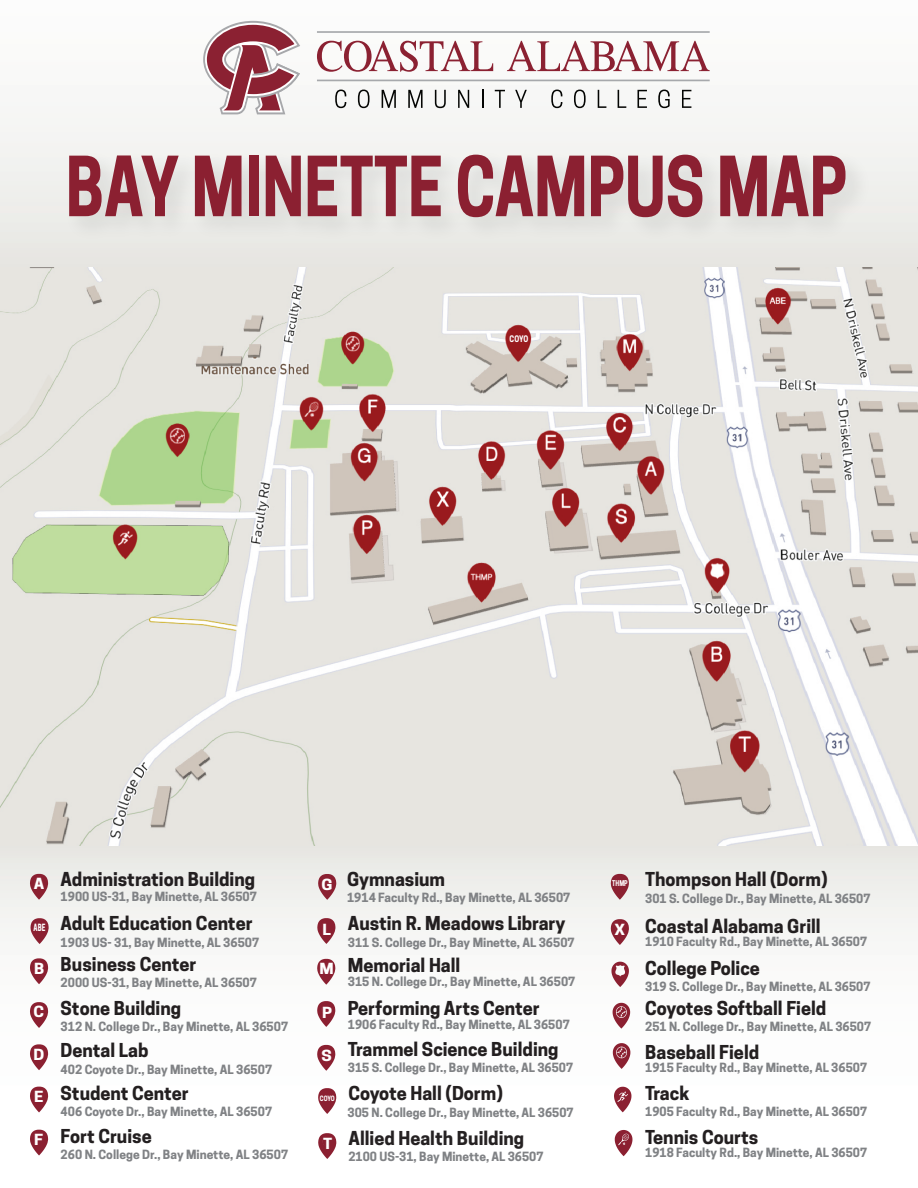
<style>
.page{position:relative;width:918px;height:1188px;background:#fff}
.page>*{position:absolute;margin:0;border:0;box-sizing:border-box;transform-origin:0 0}
.t1{font:700 77.7px "Cooper Hewitt";color:#8b2031;scale:.79 1}
.t2{font:700 18px "Cooper Hewitt";color:#231f20}
.t3{font:700 14.4px "Cooper Hewitt";color:#fff;scale:1.14 1}
.t4{font:700 12px "Cooper Hewitt";color:#808285}
.t5{font:700 9.45px "Cooper Hewitt";color:#fff;scale:.68 1}
.t6{font:700 8.55px "Cooper Hewitt";color:#fff;scale:.85 1}
.t7{font:700 7.5px "Cooper Hewitt";color:#fff;scale:.76 1}
.t8{font:700 6.9px "Cooper Hewitt";color:#fff;scale:.84 1}
</style>
<div class="page">
<div style="left:1px;top:0;width:917px;height:269px;background:linear-gradient(to bottom,#fefefe,#e8e8e4)"></div>
<div style="left:0;top:844px;width:918px;height:344px;background:linear-gradient(to bottom,#eeeeeb,#fff)"></div>
<svg style="left:203px;top:21px;width:97px;height:93px"></svg>
<svg style="left:317px;top:41px;width:176px;height:31px"></svg>
<svg style="left:507px;top:41px;width:203px;height:30px"></svg>
<hr style="left:317px;top:31px;width:393px;height:2px;background:#a7a9ac">
<hr style="left:317px;top:80px;width:393px;height:1px;background:#a7a9ac">
<svg style="left:335px;top:90px;width:11px;height:18px"></svg>
<svg style="left:358px;top:90px;width:12px;height:18px"></svg>
<svg style="left:382px;top:90px;width:14px;height:18px"></svg>
<svg style="left:408px;top:90px;width:15px;height:18px"></svg>
<svg style="left:435px;top:90px;width:11px;height:18px"></svg>
<svg style="left:458px;top:90px;width:11px;height:18px"></svg>
<svg style="left:482px;top:90px;width:1px;height:18px"></svg>
<svg style="left:495px;top:90px;width:10px;height:18px"></svg>
<svg style="left:515px;top:90px;width:12px;height:18px"></svg>
<svg style="left:551px;top:90px;width:11px;height:18px"></svg>
<svg style="left:574px;top:90px;width:12px;height:18px"></svg>
<svg style="left:598px;top:90px;width:8px;height:18px"></svg>
<svg style="left:618px;top:90px;width:8px;height:18px"></svg>
<svg style="left:638px;top:90px;width:9px;height:18px"></svg>
<svg style="left:658px;top:90px;width:12px;height:18px"></svg>
<svg style="left:682px;top:90px;width:9px;height:18px"></svg>
<svg style="left:30px;top:874px;width:18px;height:26px"></svg>
<div style="left:34px;top:876px;width:11px;height:11px;background:#8b2031;border-radius:50%"></div>
<svg style="left:30px;top:958px;width:18px;height:26px"></svg>
<div style="left:34px;top:961px;width:11px;height:11px;background:#8b2031;border-radius:50%"></div>
<svg style="left:30px;top:1002px;width:18px;height:26px"></svg>
<div style="left:34px;top:1004px;width:11px;height:12px;background:#8b2031;border-radius:50%"></div>
<svg style="left:30px;top:1044px;width:18px;height:26px"></svg>
<div style="left:34px;top:1047px;width:11px;height:11px;background:#8b2031;border-radius:50%"></div>
<svg style="left:30px;top:1087px;width:18px;height:25px"></svg>
<div style="left:34px;top:1089px;width:11px;height:11px;background:#8b2031;border-radius:50%"></div>
<svg style="left:30px;top:1130px;width:18px;height:25px"></svg>
<div style="left:34px;top:1132px;width:11px;height:11px;background:#8b2031;border-radius:50%"></div>
<svg style="left:318px;top:874px;width:18px;height:26px"></svg>
<div style="left:322px;top:876px;width:11px;height:12px;background:#8b2031;border-radius:50%"></div>
<svg style="left:317px;top:918px;width:19px;height:26px"></svg>
<div style="left:321px;top:920px;width:11px;height:12px;background:#8b2031;border-radius:50%"></div>
<svg style="left:30px;top:918px;width:19px;height:26px"></svg>
<div style="left:35px;top:921px;width:10px;height:11px;background:#8b2031;border-radius:50%"></div>
<svg style="left:317px;top:959px;width:18px;height:26px"></svg>
<div style="left:321px;top:961px;width:11px;height:11px;background:#8b2031;border-radius:50%"></div>
<svg style="left:317px;top:1045px;width:18px;height:26px"></svg>
<div style="left:321px;top:1047px;width:11px;height:12px;background:#8b2031;border-radius:50%"></div>
<svg style="left:318px;top:1088px;width:18px;height:26px"></svg>
<div style="left:322px;top:1091px;width:11px;height:11px;background:#8b2031;border-radius:50%"></div>
<svg style="left:318px;top:1133px;width:18px;height:26px"></svg>
<div style="left:322px;top:1136px;width:11px;height:11px;background:#8b2031;border-radius:50%"></div>
<svg style="left:611px;top:874px;width:18px;height:26px"></svg>
<div style="left:615px;top:876px;width:11px;height:12px;background:#8b2031;border-radius:50%"></div>
<svg style="left:611px;top:919px;width:18px;height:26px"></svg>
<div style="left:615px;top:922px;width:11px;height:11px;background:#8b2031;border-radius:50%"></div>
<svg style="left:317px;top:1001px;width:18px;height:26px"></svg>
<div style="left:321px;top:1003px;width:11px;height:12px;background:#8b2031;border-radius:50%"></div>
<img style="left:53px;top:135px;width:827px;height:132px">
<svg style="left:611px;top:962px;width:18px;height:25px"></svg>
<svg style="left:613px;top:1003px;width:17px;height:26px"></svg>
<svg style="left:613px;top:1043px;width:17px;height:26px"></svg>
<svg style="left:615px;top:1130px;width:17px;height:26px"></svg>
<svg style="left:614px;top:1087px;width:17px;height:25px"></svg>
<img style="left:1px;top:268px;width:917px;height:577px">
<div style="left:508px;top:334px;width:21px;height:8px;background:#991a1e"></div>
<h1 class="t1" style="left:66px;top:141px;width:991px">BAY MINETTE CAMPUS MAP</h1>
<p class="t6" style="left:510px;top:334px;width:23px">COYO</p>
<p class="t3" style="left:34px;top:875px;width:11px">A</p>
<p class="t5" style="left:34px;top:922px;width:19px">ABE</p>
<p class="t3" style="left:34px;top:960px;width:11px">B</p>
<p class="t3" style="left:34px;top:1003px;width:11px">C</p>
<p class="t3" style="left:34px;top:1046px;width:11px">D</p>
<p class="t3" style="left:34px;top:1089px;width:10px">E</p>
<p class="t3" style="left:34px;top:1132px;width:9px">F</p>
<h2 class="t2" style="left:645px;top:868px;width:184px">Thompson Hall (Dorm)</h2>
<h2 class="t2" style="left:645px;top:916px;width:177px">Coastal Alabama Grill</h2>
<h2 class="t2" style="left:645px;top:957px;width:116px">College Police</h2>
<h2 class="t2" style="left:61px;top:869px;width:196px">Administration Building</h2>
<h2 class="t2" style="left:347px;top:869px;width:100px">Gymnasium</h2>
<p class="t3" style="left:321px;top:876px;width:11px">G</p>
<p class="t7" style="left:612px;top:879px;width:22px">THMP</p>
<p class="t3" style="left:615px;top:921px;width:11px">X</p>
<p class="t4" style="left:61px;top:890px;width:198px">1900 US-31, Bay Minette, AL 36507</p>
<p class="t4" style="left:347px;top:890px;width:225px">1914 Faculty Rd., Bay Minette, AL 36507</p>
<p class="t4" style="left:645px;top:892px;width:227px">301 S. College Dr., Bay Minette, AL 36507</p>
<h2 class="t2" style="left:61px;top:912px;width:193px">Adult Education Center</h2>
<h2 class="t2" style="left:348px;top:913px;width:219px">Austin R. Meadows Library</h2>
<p class="t3" style="left:323px;top:921px;width:9px">L</p>
<p class="t4" style="left:645px;top:935px;width:223px">1910 Faculty Rd., Bay Minette, AL 36507</p>
<p class="t4" style="left:61px;top:935px;width:200px">1903 US- 31, Bay Minette, AL 36507</p>
<p class="t4" style="left:348px;top:935px;width:228px">311 S. College Dr., Bay Minette, AL 36507</p>
<h2 class="t2" style="left:61px;top:954px;width:137px">Business Center</h2>
<h2 class="t2" style="left:61px;top:997px;width:122px">Stone Building</h2>
<h2 class="t2" style="left:61px;top:1040px;width:89px">Dental Lab</h2>
<h2 class="t2" style="left:61px;top:1083px;width:130px">Student Center</h2>
<h2 class="t2" style="left:61px;top:1126px;width:93px">Fort Cruise</h2>
<h2 class="t2" style="left:348px;top:955px;width:114px">Memorial Hall</h2>
<p class="t3" style="left:319px;top:961px;width:14px">M</p>
<p class="t3" style="left:322px;top:1004px;width:10px">P</p>
<p class="t3" style="left:322px;top:1047px;width:11px">S</p>
<p class="t8" style="left:320px;top:1094px;width:19px">COYO</p>
<p class="t3" style="left:323px;top:1135px;width:10px">T</p>
<p class="t4" style="left:348px;top:974px;width:229px">315 N. College Dr., Bay Minette, AL 36507</p>
<p class="t4" style="left:61px;top:975px;width:198px">2000 US-31, Bay Minette, AL 36507</p>
<p class="t4" style="left:61px;top:1019px;width:229px">312 N. College Dr., Bay Minette, AL 36507</p>
<p class="t4" style="left:61px;top:1062px;width:213px">402 Coyote Dr., Bay Minette, AL 36507</p>
<p class="t4" style="left:61px;top:1104px;width:213px">406 Coyote Dr., Bay Minette, AL 36507</p>
<p class="t4" style="left:61px;top:1147px;width:229px">260 N. College Dr., Bay Minette, AL 36507</p>
<p class="t4" style="left:645px;top:980px;width:227px">319 S. College Dr., Bay Minette, AL 36507</p>
<p class="t4" style="left:645px;top:1019px;width:228px">251 N. College Dr., Bay Minette, AL 36507</p>
<p class="t4" style="left:645px;top:1060px;width:223px">1915 Faculty Rd., Bay Minette, AL 36507</p>
<h2 class="t2" style="left:348px;top:997px;width:194px">Performing Arts Center</h2>
<h2 class="t2" style="left:645px;top:998px;width:183px">Coyotes Softball Field</h2>
<h2 class="t2" style="left:645px;top:1041px;width:116px">Baseball Field</h2>
<p class="t4" style="left:348px;top:1017px;width:223px">1906 Faculty Rd., Bay Minette, AL 36507</p>
<h2 class="t2" style="left:348px;top:1039px;width:212px">Trammel Science Building</h2>
<h2 class="t2" style="left:348px;top:1082px;width:156px">Coyote Hall (Dorm)</h2>
<h2 class="t2" style="left:348px;top:1127px;width:177px">Allied Health Building</h2>
<p class="t4" style="left:348px;top:1060px;width:227px">315 S. College Dr., Bay Minette, AL 36507</p>
<h2 class="t2" style="left:645px;top:1083px;width:46px">Track</h2>
<h2 class="t2" style="left:645px;top:1126px;width:115px">Tennis Courts</h2>
<p class="t4" style="left:645px;top:1105px;width:223px">1905 Faculty Rd., Bay Minette, AL 36507</p>
<p class="t4" style="left:645px;top:1145px;width:223px">1918 Faculty Rd., Bay Minette, AL 36507</p>
<p class="t4" style="left:348px;top:1106px;width:228px">305 N. College Dr., Bay Minette, AL 36507</p>
<p class="t4" style="left:348px;top:1150px;width:197px">2100 US-31, Bay Minette, AL 36507</p>
</div>
